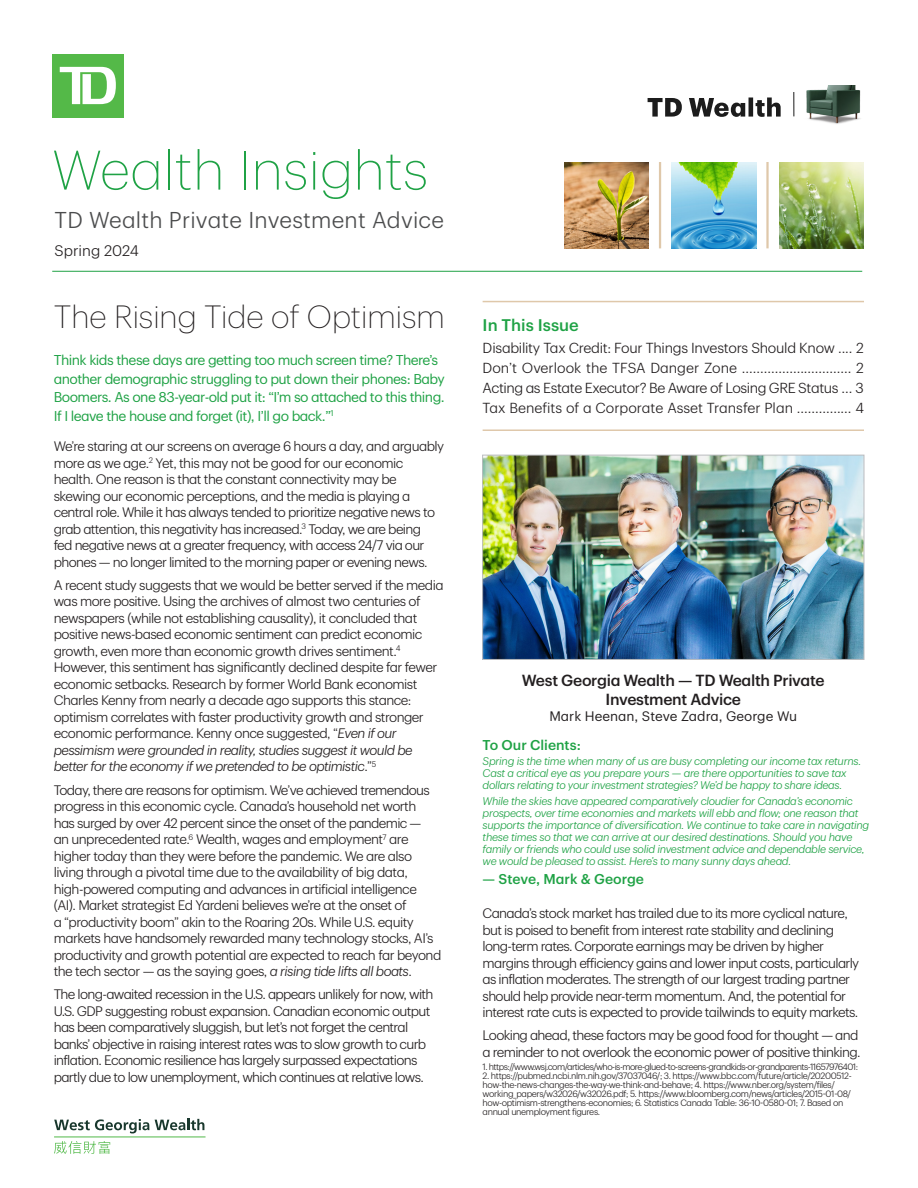
<style>
.page{position:relative;width:918px;height:1188px;background:#fff}
.page>*{position:absolute;margin:0;border:0;box-sizing:border-box;transform-origin:0 0}
.t1{font:200 54.45px "TD Graphik";letter-spacing:.01em;color:#1fa245}
.Body_Copy{font:200 31.5px "TD Graphik";color:#231f20}
.t2{font:300 22.5px "TD Graphik";letter-spacing:.01em;color:#4b4c4d}
.t3{font:500 16.5px "TD Graphik";color:#1fa245}
.t4{font:500 15.75px/18.9px "TD Graphik";letter-spacing:-.02em;color:#231f20;text-align:center}
.t5{font:300 15px "TD Graphik";color:#231f20}
.t6{font:300 14.25px "TD Graphik";color:#231f20}
.t7{font:300 14.25px "TD Graphik";letter-spacing:-.02em;color:#231f20}
.Body_Copy-2{font:13.95px/18.8px "TD Graphik";letter-spacing:-.04em;color:#1fa245}
.t8{font:500 13.95px "TD Graphik";color:#1fa245}
.Body_Copy-3{font:300 13.5px/16.5px "TD Graphik";letter-spacing:-.05em;color:#231f20}
.t9{font:13.5px "TD Graphik";color:#231f20}
.t10{font:italic 300 10.95px/12px "TD Graphik";letter-spacing:-.025em;color:#1fa245}
.Body_Copy-4{font:300 9px/9px "TD Graphik";letter-spacing:-.04em;color:#231f20}
.Body_Copy-5{font:300 9px "TD Graphik";letter-spacing:-.06em;color:#231f20}
.s1{font-style:italic}
</style>
<div class="page">
<img style="left:484px;top:457px;width:378px;height:201px">
<div style="left:482px;top:455px;width:382px;height:205px;border:1px solid #bcbdc0"></div>
<svg style="left:54px;top:1141px;width:56px;height:13px"></svg>
<svg style="left:54px;top:1119px;width:95px;height:14px"></svg>
<svg style="left:155px;top:1119px;width:49px;height:11px"></svg>
<hr style="left:54px;top:1137px;width:152px;height:1px;background:#52b949">
<hr style="left:483px;top:301px;width:381px;height:1px;background:#dfc8aa">
<hr style="left:483px;top:429px;width:381px;height:2px;background:#dfc8aa">
<hr style="left:52px;top:271px;width:810px;height:1px;background:#1fa245">
<svg style="left:648px;top:98px;width:133px;height:19px"></svg>
<svg style="left:793px;top:92px;width:1px;height:24px"></svg>
<img style="left:806px;top:85px;width:55px;height:39px">
<div style="left:52px;top:54px;width:72px;height:64px;background:#54b948"></div>
<svg style="left:60px;top:67px;width:56px;height:37px"></svg>
<hr style="left:659px;top:162px;width:2px;height:86px;background:#dfc8aa">
<hr style="left:766px;top:162px;width:3px;height:86px;background:#dfc8aa">
<img style="left:672px;top:162px;width:84px;height:86px">
<img style="left:564px;top:162px;width:85px;height:86px">
<img style="left:779px;top:162px;width:84px;height:86px">
<p class="t1" style="left:52px;top:131px;width:377px">Wealth Insights</p>
<p class="t2" style="left:55px;top:203px;width:391px">TD Wealth Private Investment Advice</p>
<p class="t5" style="left:55px;top:239px;width:86px">Spring 2024</p>
<p class="Body_Copy" style="left:54px;top:294px;width:393px">The Rising Tide of Optimism</p>
<p class="Body_Copy-2" style="left:54px;top:349px;width:393px">Think kids these days are getting too much screen time? There’s another demographic struggling to put down their phones: Baby Boomers. As one 83-year-old put it: “I’m so attached to this thing.<br>If I leave the house and forget (it), I’ll go back.”<sup>1</sup></p>
<p class="Body_Copy-3" style="left:54px;top:437px;width:392px">We’re staring at our screens on average 6 hours a day, and arguably more as we age.<sup>2</sup> Yet, this may not be good for our economic health. One reason is that the constant connectivity may be skewing our economic perceptions, and the media is playing a central role. While it has always tended to prioritize negative news to grab attention, this negativity has increased.<sup>3</sup> Today, we are being<br>fed negative news at a greater frequency, with access 24/7 via our phones — no longer limited to the morning paper or evening news.</p>
<p class="Body_Copy-3" style="left:54px;top:576px;width:391px">A recent study suggests that we would be better served if the media was more positive. Using the archives of almost two centuries of newspapers (while not establishing causality), it concluded that positive news-based economic sentiment can predict economic growth, even more than economic growth drives sentiment.<sup>4<br></sup>However, this sentiment has significantly declined despite far fewer economic setbacks. Research by former World Bank economist Charles Kenny from nearly a decade ago supports this stance: optimism correlates with faster productivity growth and stronger economic performance. Kenny once suggested, “<span class="s1">Even if our pessimism were grounded in reality, studies suggest it would be better for the economy if we pretended to be optimistic</span>.”<sup>5</sup></p>
<p class="Body_Copy-3" style="left:54px;top:780px;width:389px">Today, there are reasons for optimism. We’ve achieved tremendous progress in this economic cycle. Canada’s household net worth<br>has surged by over 42 percent since the onset of the pandemic —<br>an unprecedented rate.<sup>6</sup> Wealth, wages and employment<sup>7</sup> are higher today than they were before the pandemic. We are also living through a pivotal time due to the availability of big data, high-powered computing and advances in artificial intelligence (AI). Market strategist Ed Yardeni believes we’re at the onset of<br>a “productivity boom” akin to the Roaring 20s. While U.S. equity markets have handsomely rewarded many technology stocks, AI’s productivity and growth potential are expected to reach far beyond the tech sector — as the saying goes, <span class="s1">a rising tide lifts all boats</span>.</p>
<p class="Body_Copy-3" style="left:54px;top:985px;width:381px">The long-awaited recession in the U.S. appears unlikely for now, with U.S. GDP suggesting robust expansion. Canadian economic output has been comparatively sluggish, but let’s not forget the central banks’ objective in raising interest rates was to slow growth to curb inflation. Economic resilience has largely surpassed expectations partly due to low unemployment, which continues at relative lows.</p>
<p class="t3" style="left:483px;top:312px;width:98px">In This Issue</p>
<p class="t7" style="left:483px;top:337px;width:383px">Disability Tax Credit: Four Things Investors Should Know .... 2</p>
<p class="t6" style="left:483px;top:357px;width:383px">Don’t Overlook the TFSA Danger Zone .............................. 2</p>
<p class="t7" style="left:483px;top:377px;width:383px">Acting as Estate Executor? Be Aware of Losing GRE Status ... 3</p>
<p class="t6" style="left:483px;top:397px;width:383px">Tax Benefits of a Corporate Asset Transfer Plan ............... 4</p>
<p class="t4" style="left:522px;top:669px;width:304px">West Georgia Wealth — TD Wealth Private<br>Investment Advice</p>
<p class="t9" style="left:549px;top:706px;width:249px">Mark Heenan, Steve Zadra, George Wu</p>
<p class="t8" style="left:483px;top:734px;width:100px">To Our Clients:</p>
<p class="t10" style="left:483px;top:754px;width:380px">Spring is the time when many of us are busy completing our income tax returns.<br>Cast a critical eye as you prepare yours — are there opportunities to save tax dollars relating to your investment strategies? We’d be happy to share ideas.</p>
<p class="t10" style="left:483px;top:794px;width:388px">While the skies have appeared comparatively cloudier for Canada’s economic prospects, over time economies and markets will ebb and flow; one reason that supports the importance of diversification. We continue to take care in navigating these times so that we can arrive at our desired destinations. Should you have family or friends who could use solid investment advice and dependable service, we would be pleased to assist. Here’s to many sunny days ahead.</p>
<p class="t8" style="left:483px;top:868px;width:163px">— Steve, Mark &amp; George</p>
<p class="Body_Copy-3" style="left:483px;top:904px;width:378px">Canada’s stock market has trailed due to its more cyclical nature, but is poised to benefit from interest rate stability and declining long-term rates. Corporate earnings may be driven by higher margins through efficiency gains and lower input costs, particularly as inflation moderates. The strength of our largest trading partner should help provide near-term momentum. And, the potential for interest rate cuts is expected to provide tailwinds to equity markets.</p>
<p class="Body_Copy-3" style="left:483px;top:1026px;width:379px">Looking ahead, these factors may be good food for thought — and a reminder to not overlook the economic power of positive thinking.</p>
<p class="Body_Copy-5" style="left:483px;top:1060px;width:377px">1. https://www.wsj.com/articles/who-is-more-glued-to-screens-grandkids-or-grandparents-11657976401:</p>
<p class="Body_Copy-4" style="left:483px;top:1071px;width:371px">2. https://pubmed.ncbi.nlm.nih.gov/37037046/; 3. https://www.bbc.com/future/article/20200512- how-the-news-changes-the-way-we-think-and-behave; 4. https://www.nber.org/system/files/ working_papers/w32026/w32026.pdf; 5. https://www.bloomberg.com/news/articles/2015-01-08/ how-optimism-strengthens-economies; 6. Statistics Canada Table: 36-10-0580-01; 7. Based on annual unemployment figures.</p>
</div>
